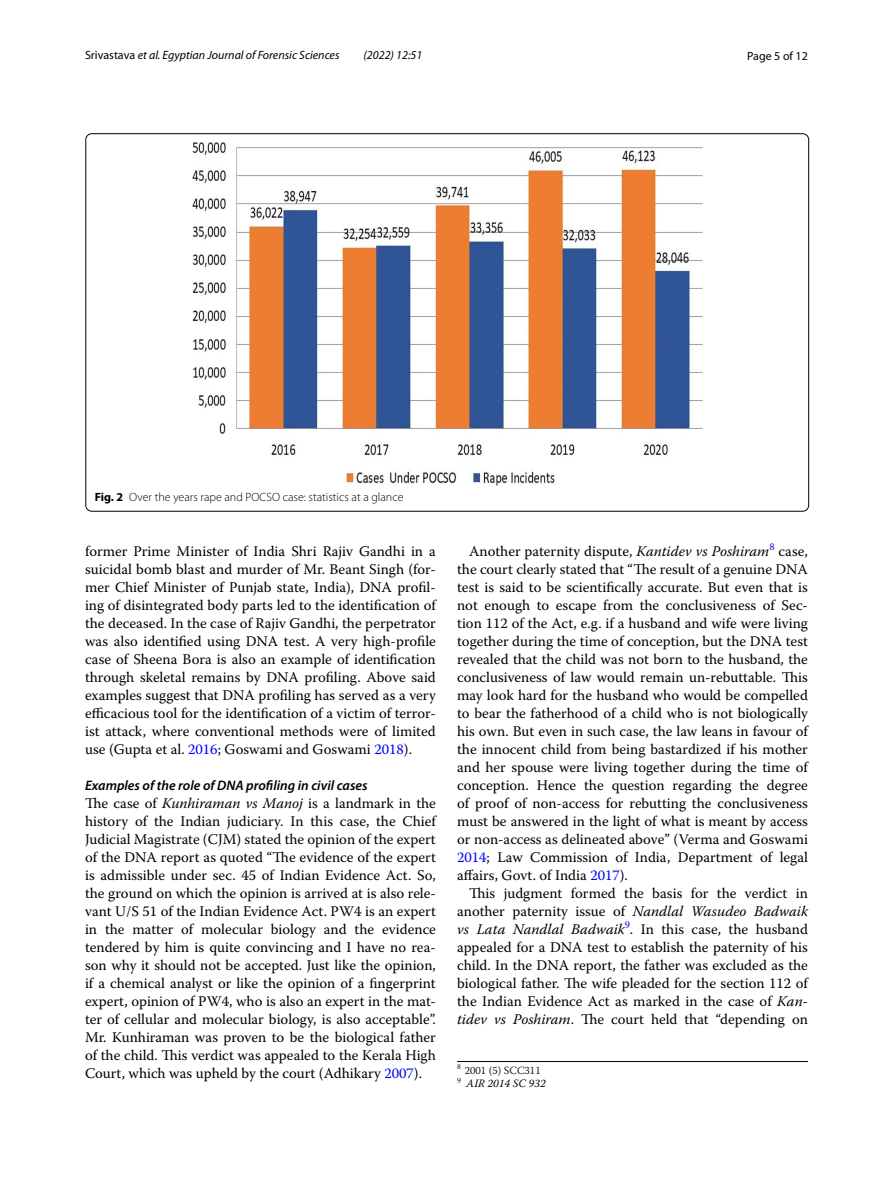
<style>
.page{position:relative;width:893px;height:1187px;background:#fff}
.page>*{position:absolute;margin:0;border:0;box-sizing:border-box;transform-origin:0 0}
.t1{font:14.7px/18px "Warnock Pro";color:#000;text-align:justify}
.t2{font:italic 600 13.8px "Myriad Pro";color:#000}
.t3{font:italic 12px "Myriad Pro";color:#000}
.t4{font:300 12px "Myriad Pro";color:#000}
.t5{font:12px "Myriad Pro";color:#000}
.t6{font:italic 11.25px "Warnock Pro";color:#000}
.t7{font:300 10.95px "Warnock Pro";color:#000}
.s1{font-style:normal}
.s2{font-weight:700}
.s3{color:#00f}
.s4{font-style:italic}
</style>
<div class="page">
<img style="left:192px;top:143px;width:510px;height:343px">
<hr style="left:457px;top:1061px;width:351px;height:1px;background:#000">
<p class="t3" style="left:85px;top:48px;width:256px"><span class="s1">Srivastava</span> et al. Egyptian Journal of Forensic Sciences</p>
<p class="t3" style="left:364px;top:48px;width:60px">(2022) 12:51</p>
<p class="t5" style="left:747px;top:48px;width:62px">Page 5 of 12</p>
<p class="t4" style="left:95px;top:490px;width:310px"><span class="s2">Fig. 2</span> Over the years rape and POCSO case: statistics at a glance</p>
<p class="t1" style="left:85px;top:542px;width:352px">former Prime Minister of India Shri Rajiv Gandhi in a suicidal bomb blast and murder of Mr. Beant Singh (for&shy;mer Chief Minister of Punjab state, India), DNA profil&shy;ing of disintegrated body parts led to the identification of the deceased. In the case of Rajiv Gandhi, the perpetrator was also identified using DNA test. A very high-profile case of Sheena Bora is also an example of identification through skeletal remains by DNA profiling. Above said examples suggest that DNA profiling has served as a very efficacious tool for the identification of a victim of terror&shy;ist attack, where conventional methods were of limited use (Gupta et al. <span class="s3">2016</span>; Goswami and Goswami <span class="s3">2018</span>).</p>
<p class="t2" style="left:85px;top:776px;width:284px">Examples of the role of DNA profiling in civil cases</p>
<p class="t1" style="left:85px;top:794px;width:352px">The case of <span class="s4">Kunhiraman vs Manoj</span> is a landmark in the history of the Indian judiciary. In this case, the Chief Judicial Magistrate (CJM) stated the opinion of the expert of the DNA report as quoted “The evidence of the expert is admissible under sec. 45 of Indian Evidence Act. So, the ground on which the opinion is arrived at is also rele&shy;vant U/S 51 of the Indian Evidence Act. PW4 is an expert in the matter of molecular biology and the evidence tendered by him is quite convincing and I have no rea&shy;son why it should not be accepted. Just like the opinion, if a chemical analyst or like the opinion of a fingerprint expert, opinion of PW4, who is also an expert in the mat&shy;ter of cellular and molecular biology, is also acceptable”.<br>Mr. Kunhiraman was proven to be the biological father of the child. This verdict was appealed to the Kerala High Court, which was upheld by the court (Adhikary <span class="s3">2007</span>).</p>
<p class="t1" style="left:457px;top:542px;width:352px;text-indent:12px">Another paternity dispute, <span class="s4">Kantidev vs Poshiram</span><sup>8</sup> case, the court clearly stated that “The result of a genuine DNA test is said to be scientifically accurate. But even that is not enough to escape from the conclusiveness of Sec&shy;tion 112 of the Act, e.g. if a husband and wife were living together during the time of conception, but the DNA test revealed that the child was not born to the husband, the conclusiveness of law would remain un-rebuttable. This may look hard for the husband who would be compelled to bear the fatherhood of a child who is not biologically his own. But even in such case, the law leans in favour of the innocent child from being bastardized if his mother and her spouse were living together during the time of conception. Hence the question regarding the degree of proof of non-access for rebutting the conclusiveness must be answered in the light of what is meant by access or non-access as delineated above” (Verma and Goswami <span class="s3">2014</span>; Law Commission of India, Department of legal affairs, Govt. of India <span class="s3">2017</span>).</p>
<p class="t1" style="left:457px;top:883px;width:352px;text-indent:12px">This judgment formed the basis for the verdict in another paternity issue of <span class="s4">Nandlal Wasudeo Badwaik vs Lata Nandlal Badwaik</span><sup>9</sup>. In this case, the husband appealed for a DNA test to establish the paternity of his child. In the DNA report, the father was excluded as the biological father. The wife pleaded for the section 112 of the Indian Evidence Act as marked in the case of <span class="s4">Kan&shy;tidev vs Poshiram</span>. The court held that “depending on</p>
<p class="t7" style="left:457px;top:1063px;width:85px"><sup>8</sup> 2001 (5) SCC311</p>
<p class="t6" style="left:457px;top:1076px;width:90px"><sup>9</sup> AIR 2014 SC 932</p>
</div>
